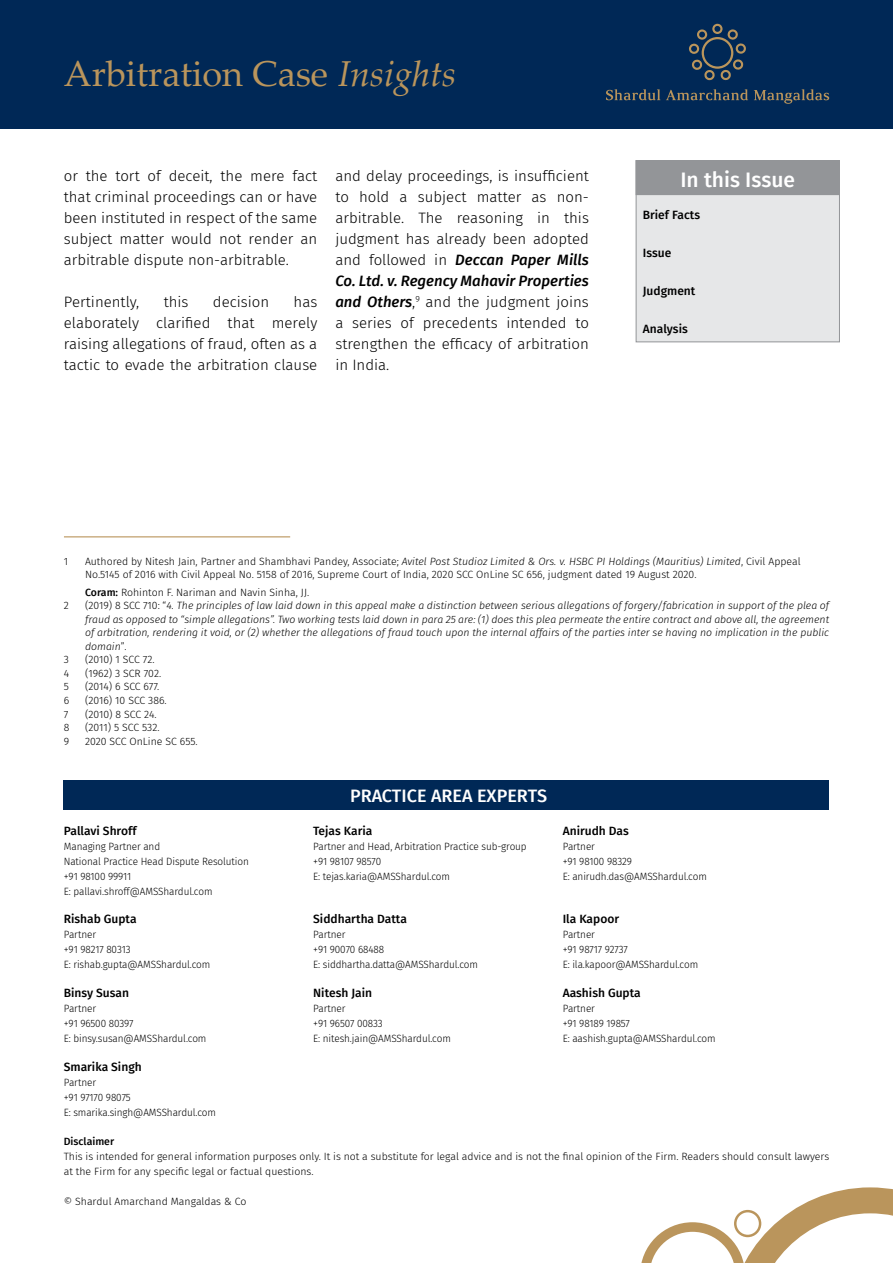
<style>
.page{position:relative;width:893px;height:1263px;background:#fff}
.page>*{position:absolute;margin:0;border:0;box-sizing:border-box;transform-origin:0 0}
.t1{font:36px "Palatino Linotype";color:#ba955c}
.t2{font:500 21px "Fira Sans";color:#fff}
.t3{font:500 18px "Fira Sans";color:#fff}
.t4{font:300 15px/21px "Fira Sans";color:#000;text-align:justify}
.t5{font:500 12px "Fira Sans";color:#000}
.t6{font:300 10.5px/15px "Fira Sans";letter-spacing:-.01em;color:#000}
.t7{font:300 10.5px/15px "Fira Sans";letter-spacing:-.01em;color:#000;scale:.95 1}
.t8{font:italic 300 10.5px/13.5px "Fira Sans";color:#000;text-align:justify}
.t9{font:500 10.5px "Fira Sans";color:#000}
.s1{font-style:italic}
.s2{font-weight:500;font-style:italic}
.s3{font-weight:500}
.s4{font-style:normal}
</style>
<div class="page">
<div style="left:0;top:0;width:893px;height:128px;background:#002856"></div>
<svg style="left:606px;top:89px;width:54px;height:11px"></svg>
<svg style="left:666px;top:89px;width:82px;height:11px"></svg>
<svg style="left:754px;top:89px;width:75px;height:15px"></svg>
<svg style="left:689px;top:24px;width:57px;height:56px"></svg>
<svg style="left:641px;top:1187px;width:252px;height:76px"></svg>
<div style="left:64px;top:780px;width:765px;height:29px;background:#002856"></div>
<hr style="left:64px;top:536px;width:226px;height:1px;background:#ba955c">
<div style="left:636px;top:161px;width:203px;height:181px;background:#e6e7e8"></div>
<div style="left:636px;top:160px;width:204px;height:182px;border:1px solid #939598"></div>
<div style="left:636px;top:161px;width:203px;height:34px;background:#939598"></div>
<div style="left:636px;top:160px;width:204px;height:35px;border:1px solid #939598"></div>
<h1 class="t1" style="left:64px;top:48px;width:394px">Arbitration Case <span class="s1">Insights</span></h1>
<h3 class="t4" style="left:64px;top:165px;width:255px">or the tort of deceit, the mere fact that criminal proceedings can or have been instituted in respect of the same subject matter would not render an arbitrable dispute non-arbitrable.</h3>
<h3 class="t4" style="left:64px;top:291px;width:77px">Pertinently,</h3>
<h3 class="t4" style="left:164px;top:291px;width:26px">this</h3>
<h3 class="t4" style="left:213px;top:291px;width:58px">decision</h3>
<h3 class="t4" style="left:64px;top:291px;width:255px;text-indent:230px">has elaborately clarified that merely raising allegations of fraud, often as a tactic to evade the arbitration clause</h3>
<p class="t4" style="left:335px;top:165px;width:255px">and delay proceedings, is insufficient to hold a subject matter as non&shy;arbitrable. The reasoning in this judgment has already been adopted and followed in <span class="s2">Deccan Paper Mills Co. Ltd. v. Regency Mahavir Properties and Others</span>,<sup>9</sup> and the judgment joins a series of precedents intended to strengthen the efficacy of arbitration in India.</p>
<h2 class="t2" style="left:680px;top:163px;width:116px">In this Issue</h2>
<p class="t5" style="left:643px;top:205px;width:59px">Brief Facts</p>
<p class="t5" style="left:643px;top:243px;width:30px">Issue</p>
<p class="t5" style="left:643px;top:281px;width:54px">Judgment</p>
<p class="t5" style="left:643px;top:319px;width:46px">Analysis</p>
<p class="t6" style="left:64px;top:553px;width:6px">1</p>
<p class="t6" style="left:85px;top:554px;width:717px;line-height:13.5px">Authored by Nitesh Jain, Partner and Shambhavi Pandey, Associate; <span class="s1">Avitel Post Studioz Limited &amp; Ors. v. HSBC PI Holdings (Mauritius) Limited</span>, Civil Appeal<br>No.5145 of 2016 with Civil Appeal No. 5158 of 2016, Supreme Court of India, 2020 SCC OnLine SC 656, judgment dated 19 August 2020.</p>
<p class="t6" style="left:85px;top:585px;width:226px"><span class="s3">Coram:</span> Rohinton F. Nariman and Navin Sinha, JJ.</p>
<p class="t6" style="left:64px;top:598px;width:7px">2</p>
<p class="t8" style="left:85px;top:599px;width:746px"><span class="s4">(2019) 8 SCC 710: “</span>4. The principles of law laid down in this appeal make a distinction between serious allegations of forgery/fabrication in support of the plea of fraud as opposed to “simple allegations”. Two working tests laid down in para 25 are: (1) does this plea permeate the entire contract and above all, the agreement of arbitration, rendering it void, or (2) whether the allegations of fraud touch upon the internal affairs of the parties inter se having no implication in the public domain<span class="s4">”</span>.</p>
<p class="t6" style="left:64px;top:652px;width:7px">3</p>
<p class="t6" style="left:85px;top:652px;width:71px">(2010) 1 SCC 72.</p>
<p class="t6" style="left:64px;top:666px;width:7px">4</p>
<p class="t6" style="left:85px;top:666px;width:78px">(1962) 3 SCR 702.</p>
<p class="t6" style="left:64px;top:679px;width:7px">5</p>
<p class="t6" style="left:85px;top:679px;width:76px">(2014) 6 SCC 677.</p>
<p class="t6" style="left:64px;top:693px;width:7px">6</p>
<p class="t6" style="left:85px;top:693px;width:83px">(2016) 10 SCC 386.</p>
<p class="t6" style="left:64px;top:706px;width:6px">7</p>
<p class="t6" style="left:85px;top:706px;width:73px">(2010) 8 SCC 24.</p>
<p class="t6" style="left:64px;top:720px;width:7px">8</p>
<p class="t6" style="left:85px;top:720px;width:76px">(2011) 5 SCC 532.</p>
<p class="t6" style="left:64px;top:733px;width:7px">9</p>
<p class="t6" style="left:85px;top:733px;width:114px">2020 SCC OnLine SC 655.</p>
<p class="t5" style="left:64px;top:821px;width:74px">Pallavi Shroff</p>
<p class="t7" style="left:64px;top:839px;width:196px">Managing Partner and<br>National Practice Head Dispute Resolution +91 98100 99911<br>E: pallavi.shroff@AMSShardul.com</p>
<p class="t5" style="left:64px;top:909px;width:74px">Rishab Gupta</p>
<p class="t7" style="left:64px;top:927px;width:156px">Partner<br>+91 98217 80313<br>E: rishab.gupta@AMSShardul.com</p>
<p class="t5" style="left:64px;top:983px;width:67px">Binsy Susan</p>
<p class="t7" style="left:64px;top:1000px;width:152px">Partner<br>+91 96500 80397<br>E: binsy.susan@AMSShardul.com</p>
<p class="t5" style="left:64px;top:1057px;width:79px">Smarika Singh</p>
<p class="t7" style="left:64px;top:1074px;width:162px">Partner<br>+91 97170 98075<br>E: smarika.singh@AMSShardul.com</p>
<h3 class="t3" style="left:350px;top:781px;width:198px">PRACTICE AREA EXPERTS</h3>
<p class="t5" style="left:313px;top:821px;width:61px">Tejas Karia</p>
<p class="t7" style="left:313px;top:839px;width:226px">Partner and Head, Arbitration Practice sub-group +91 98107 98570<br>E: tejas.karia@AMSShardul.com</p>
<p class="t5" style="left:313px;top:909px;width:95px">Siddhartha Datta</p>
<p class="t7" style="left:313px;top:927px;width:175px">Partner<br>+91 90070 68488<br>E: siddhartha.datta@AMSShardul.com</p>
<p class="t5" style="left:313px;top:983px;width:60px">Nitesh Jain</p>
<p class="t7" style="left:313px;top:1000px;width:146px">Partner<br>+91 96507 00833<br>E: nitesh.jain@AMSShardul.com</p>
<p class="t5" style="left:563px;top:821px;width:68px">Anirudh Das</p>
<p class="t7" style="left:563px;top:839px;width:153px">Partner<br>+91 98100 98329<br>E: anirudh.das@AMSShardul.com</p>
<p class="t5" style="left:563px;top:909px;width:58px">Ila Kapoor</p>
<p class="t7" style="left:563px;top:927px;width:144px">Partner<br>+91 98717 92737<br>E: ila.kapoor@AMSShardul.com</p>
<p class="t5" style="left:563px;top:983px;width:80px">Aashish Gupta</p>
<p class="t7" style="left:563px;top:1000px;width:162px">Partner<br>+91 98189 19857<br>E: aashish.gupta@AMSShardul.com</p>
<p class="t9" style="left:64px;top:1133px;width:52px">Disclaimer</p>
<p class="t6" style="left:64px;top:1149px;width:767px">This is intended for general information purposes only. It is not a substitute for legal advice and is not the final opinion of the Firm. Readers should consult lawyers at the Firm for any specific legal or factual questions.</p>
<p class="t6" style="left:64px;top:1194px;width:184px">© Shardul Amarchand Mangaldas &amp; Co</p>
</div>
